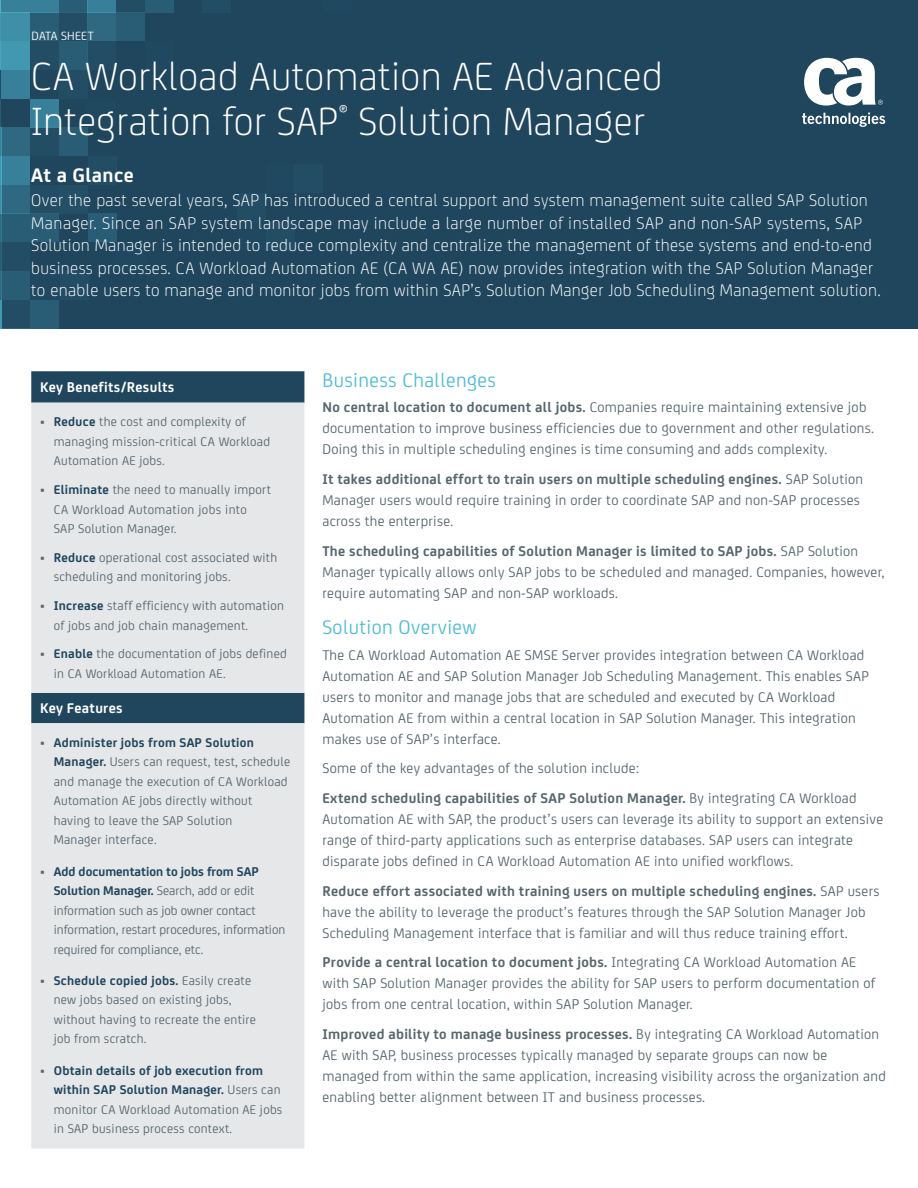
<style>
.page{position:relative;width:918px;height:1188px;background:#fff}
.page>*{position:absolute;margin:0;border:0;box-sizing:border-box;transform-origin:0 0}
.t1{font:300 42px/45px "CA Sans";letter-spacing:.01em;color:#fff}
.Body_head{font:21px "CA Sans";letter-spacing:.02em;color:#51bcd5}
.At_a_Glance_header{font:700 21px "CA Sans";letter-spacing:.02em;color:#fff}
.At_a_Glance_Text{font:300 18px/22.5px "CA Sans";letter-spacing:.02em;color:#fff}
.Middle_body_list_no{font:15px/21px "CA Sans";letter-spacing:.02em;color:#57676e}
.First_body_list_no_b{font:15px/21px "CA Sans";letter-spacing:.02em;color:#57676e}
.Last_body_list_no_bu{font:15px/21px "CA Sans";letter-spacing:.02em;color:#57676e}
.Table_Header{font:700 15px "CA Sans";letter-spacing:.02em;color:#fff}
.t2{font:13.5px/19.5px "CA Sans";letter-spacing:.02em;color:#57676e}
.t3{font:13.5px/19.5px "CA Sans";color:#57676e}
.Cover_Eyebrow_Topic{font:12.75px "CA Sans";letter-spacing:.02em;color:#fff}
.s1{font-weight:700;color:#20465e}
.s2{font-weight:700}
</style>
<div class="page">
<div style="left:31px;top:371px;width:273px;height:32px;background:#20465e"></div>
<div style="left:31px;top:403px;width:273px;height:746px;background:#e6e7e9"></div>
<div style="left:0;top:0;width:918px;height:328px;background:#20465e"></div>
<hr style="left:0;top:127px;width:2px;height:29px;background:#51bcd5">
<hr style="left:0;top:156px;width:2px;height:29px;background:#51bcd5">
<hr style="left:0;top:185px;width:2px;height:29px;background:#51bcd5">
<hr style="left:0;top:214px;width:2px;height:28px;background:#51bcd5">
<hr style="left:0;top:242px;width:2px;height:29px;background:#51bcd5">
<hr style="left:0;top:271px;width:2px;height:29px;background:#51bcd5">
<hr style="left:0;top:300px;width:2px;height:28px;background:#51bcd5">
<div style="left:2px;top:127px;width:28px;height:29px;background:#2e6981"></div>
<div style="left:2px;top:156px;width:28px;height:29px;background:#388099"></div>
<div style="left:2px;top:185px;width:28px;height:29px;background:#2e6981"></div>
<div style="left:2px;top:214px;width:28px;height:28px;background:#295d75"></div>
<div style="left:2px;top:242px;width:28px;height:29px;background:#234d65"></div>
<div style="left:2px;top:271px;width:28px;height:29px;background:#295d75"></div>
<div style="left:2px;top:300px;width:28px;height:28px;background:#234d65"></div>
<div style="left:30px;top:127px;width:29px;height:29px;background:#234d65"></div>
<div style="left:59px;top:127px;width:29px;height:29px;background:#295d75"></div>
<div style="left:88px;top:156px;width:29px;height:29px;background:#234d65"></div>
<div style="left:30px;top:185px;width:29px;height:29px;background:#234d65"></div>
<div style="left:59px;top:185px;width:29px;height:29px;background:#234f67"></div>
<div style="left:30px;top:214px;width:29px;height:28px;background:#295d75"></div>
<div style="left:88px;top:214px;width:29px;height:28px;background:#295d75"></div>
<div style="left:30px;top:300px;width:29px;height:28px;background:#295d75"></div>
<div style="left:60px;top:271px;width:29px;height:29px;background:#234d65"></div>
<svg style="left:0;top:0;width:1px;height:127px"></svg>
<div style="left:1px;top:0;width:29px;height:12px;background:#388099"></div>
<div style="left:1px;top:12px;width:29px;height:29px;background:#3e8fa7"></div>
<div style="left:1px;top:41px;width:29px;height:29px;background:#4298b1"></div>
<div style="left:1px;top:70px;width:29px;height:29px;background:#388099"></div>
<div style="left:30px;top:99px;width:29px;height:28px;background:#388099"></div>
<div style="left:30px;top:0;width:29px;height:12px;background:#388099"></div>
<div style="left:30px;top:12px;width:29px;height:29px;background:#295d75"></div>
<div style="left:30px;top:41px;width:29px;height:29px;background:#234d65"></div>
<div style="left:59px;top:0;width:29px;height:12px;background:#295d75"></div>
<div style="left:59px;top:12px;width:29px;height:29px;background:#234d65"></div>
<div style="left:59px;top:41px;width:29px;height:29px;background:#295d75"></div>
<div style="left:59px;top:70px;width:29px;height:29px;background:#234d65"></div>
<div style="left:88px;top:0;width:28px;height:12px;background:#388099"></div>
<div style="left:88px;top:12px;width:28px;height:29px;background:#2e6981"></div>
<div style="left:88px;top:41px;width:28px;height:29px;background:#234d65"></div>
<div style="left:116px;top:0;width:29px;height:12px;background:#234d65"></div>
<div style="left:116px;top:12px;width:29px;height:29px;background:#295d75"></div>
<div style="left:145px;top:0;width:29px;height:12px;background:#295d75"></div>
<div style="left:203px;top:0;width:28px;height:12px;background:#234d65"></div>
<div style="left:237px;top:193px;width:29px;height:29px;background:#234d65"></div>
<div style="left:266px;top:222px;width:28px;height:29px;background:#234d65"></div>
<div style="left:294px;top:164px;width:29px;height:29px;background:#234d65"></div>
<svg style="left:802px;top:113px;width:83px;height:14px"></svg>
<svg style="left:804px;top:58px;width:79px;height:48px"></svg>
<p class="Cover_Eyebrow_Topic" style="left:32px;top:27px;width:64px">DATA SHEET</p>
<p class="t1" style="left:31px;top:51px;width:633px">CA Workload Automation AE Advanced<br>Integration for SAP<sup>®</sup> Solution Manager</p>
<p class="At_a_Glance_header" style="left:31px;top:159px;width:104px">At a Glance</p>
<p class="At_a_Glance_Text" style="left:31px;top:188px;width:851px">Over the past several years, SAP has introduced a central support and system management suite called SAP Solution Manager. Since an SAP system landscape may include a large number of installed SAP and non-SAP systems, SAP Solution Manager is intended to reduce complexity and centralize the management of these systems and end-to-end business processes. CA Workload Automation AE (CA WA AE) now provides integration with the SAP Solution Manager to enable users to manage and monitor jobs from within SAP’s Solution Manger Job Scheduling Management solution.</p>
<p class="Table_Header" style="left:40px;top:375px;width:136px">Key Benefits/Results</p>
<p class="t2" style="left:54px;top:411px;width:218px;text-indent:-13px">• <span class="s1">Reduce</span> the cost and complexity of managing mission-critical CA Workload<br>Automation AE jobs.</p>
<p class="t2" style="left:54px;top:479px;width:219px;text-indent:-13px">• <span class="s1">Eliminate</span> the need to manually import<br>CA Workload Automation jobs into<br>SAP Solution Manager.</p>
<p class="t2" style="left:54px;top:547px;width:225px;text-indent:-13px">• <span class="s1">Reduce</span> operational cost associated with scheduling and monitoring jobs.</p>
<p class="t2" style="left:54px;top:595px;width:232px;text-indent:-13px">• <span class="s1">Increase</span> staff efficiency with automation of jobs and job chain management.</p>
<p class="t2" style="left:54px;top:643px;width:235px;text-indent:-13px">• <span class="s1">Enable</span> the documentation of jobs defined in CA Workload Automation AE.</p>
<p class="Table_Header" style="left:40px;top:697px;width:84px">Key Features</p>
<p class="t2" style="left:54px;top:732px;width:238px;text-indent:-13px">• <span class="s1">Administer jobs from SAP Solution Manager.</span> Users can request, test, schedule and manage the execution of CA Workload Automation AE jobs directly without having to leave the SAP Solution<br>Manager interface.</p>
<p class="t3" style="left:54px;top:861px;width:233px;text-indent:-13px">• <span class="s1">Add documentation to jobs from SAP Solution Manager.</span> Search, add or edit information such as job owner contact information, restart procedures, information required for compliance, etc.</p>
<p class="t2" style="left:54px;top:970px;width:204px;text-indent:-13px">• <span class="s1">Schedule copied jobs.</span> Easily create new jobs based on existing jobs, without having to recreate the entire job from scratch.</p>
<p class="t2" style="left:54px;top:1060px;width:230px;text-indent:-13px">• <span class="s1">Obtain details of job execution from within SAP Solution Manager.</span> Users can monitor CA Workload Automation AE jobs in SAP business process context.</p>
<p class="Body_head" style="left:322px;top:365px;width:175px">Business Challenges</p>
<p class="First_body_list_no_b" style="left:322px;top:396px;width:553px"><span class="s2">No central location to document all jobs.</span> Companies require maintaining extensive job documentation to improve business efficiencies due to government and other regulations.<br>Doing this in multiple scheduling engines is time consuming and adds complexity.</p>
<p class="Middle_body_list_no" style="left:322px;top:468px;width:542px"><span class="s2">It takes additional effort to train users on multiple scheduling engines.</span> SAP Solution<br>Manager users would require training in order to coordinate SAP and non-SAP processes across the enterprise.</p>
<p class="Last_body_list_no_bu" style="left:322px;top:539px;width:563px"><span class="s2">The scheduling capabilities of Solution Manager is limited to SAP jobs.</span> SAP Solution<br>Manager typically allows only SAP jobs to be scheduled and managed. Companies, however, require automating SAP and non-SAP workloads.</p>
<p class="Body_head" style="left:322px;top:612px;width:156px">Solution Overview</p>
<p class="First_body_list_no_b" style="left:322px;top:643px;width:548px">The CA Workload Automation AE SMSE Server provides integration between CA Workload Automation AE and SAP Solution Manager Job Scheduling Management. This enables SAP users to monitor and manage jobs that are scheduled and executed by CA Workload Automation AE from within a central location in SAP Solution Manager. This integration makes use of SAP’s interface.</p>
<p class="Middle_body_list_no" style="left:322px;top:757px;width:318px">Some of the key advantages of the solution include:</p>
<p class="Middle_body_list_no" style="left:322px;top:787px;width:562px"><span class="s2">Extend scheduling capabilities of SAP Solution Manager.</span> By integrating CA Workload Automation AE with SAP, the product’s users can leverage its ability to support an extensive range of third-party applications such as enterprise databases. SAP users can integrate disparate jobs defined in CA Workload Automation AE into unified workflows.</p>
<p class="Middle_body_list_no" style="left:322px;top:879px;width:559px"><span class="s2">Reduce effort associated with training users on multiple scheduling engines.</span> SAP users have the ability to leverage the product’s features through the SAP Solution Manager Job<br>Scheduling Management interface that is familiar and will thus reduce training effort.</p>
<p class="Middle_body_list_no" style="left:322px;top:951px;width:554px"><span class="s2">Provide a central location to document jobs.</span> Integrating CA Workload Automation AE with SAP Solution Manager provides the ability for SAP users to perform documentation of jobs from one central location, within SAP Solution Manager.</p>
<p class="Last_body_list_no_bu" style="left:322px;top:1023px;width:565px"><span class="s2">Improved ability to manage business processes.</span> By integrating CA Workload Automation AE with SAP, business processes typically managed by separate groups can now be managed from within the same application, increasing visibility across the organization and enabling better alignment between IT and business processes.</p>
</div>
